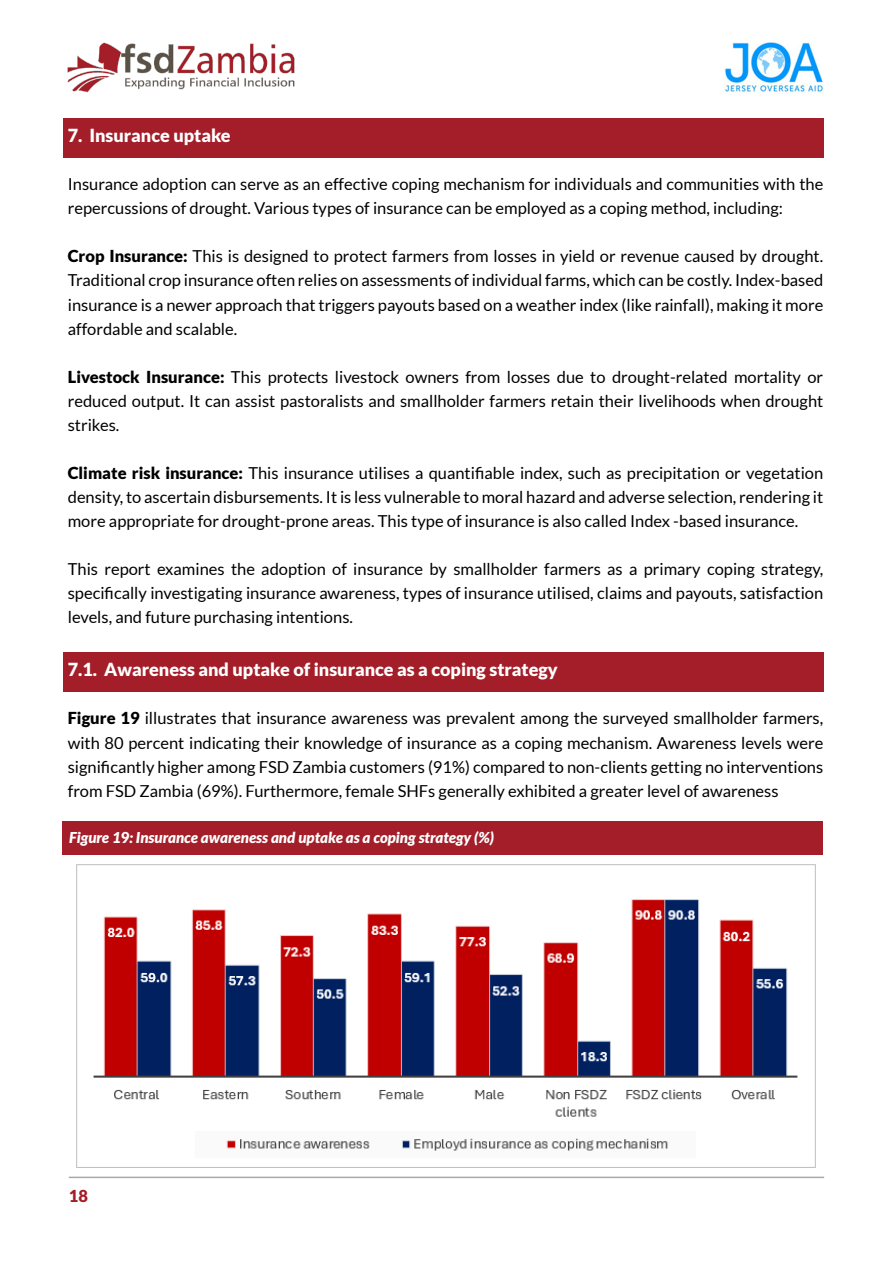
<style>
.page{position:relative;width:893px;height:1263px;background:#fff}
.page>*{position:absolute;margin:0;border:0;box-sizing:border-box;transform-origin:0 0}
.t1{font:900 18px "Lato";color:#fff}
.t2{font:16.5px/24px "Lato";color:#000;text-align:justify}
.t3{font:900 16.5px "Lato";color:#a41e29}
.t4{font:italic 900 15px "Lato";color:#fff}
.s1{font-weight:900}
.s2{font-style:normal}
</style>
<div class="page">
<hr style="left:69px;top:1176px;width:755px;height:2px;background:#a7a9ac">
<div style="left:63px;top:821px;width:760px;height:33px;background:#a41e29"></div>
<img style="left:67px;top:42px;width:228px;height:51px">
<img style="left:725px;top:42px;width:98px;height:50px">
<div style="left:64px;top:118px;width:760px;height:40px;background:#a41e29"></div>
<div style="left:64px;top:652px;width:760px;height:39px;background:#a41e29"></div>
<img style="left:76px;top:864px;width:740px;height:304px">
<p class="t1" style="left:68px;top:125px;width:164px">7. Insurance uptake</p>
<p class="t2" style="left:68px;top:172px;width:757px">Insurance adoption can serve as an effective coping mechanism for individuals and communities with the repercussions of drought. Various types of insurance can be employed as a coping method, including:</p>
<p class="t2" style="left:68px;top:244px;width:757px"><span class="s1">Crop Insurance:</span> This is designed to protect farmers from losses in yield or revenue caused by drought.<br>Traditional crop insurance often relies on assessments of individual farms, which can be costly. Index-based insurance is a newer approach that triggers payouts based on a weather index (like rainfall), making it more affordable and scalable.</p>
<p class="t2" style="left:68px;top:364px;width:757px"><span class="s1">Livestock Insurance:</span> This protects livestock owners from losses due to drought-related mortality or reduced output. It can assist pastoralists and smallholder farmers retain their livelihoods when drought strikes.</p>
<p class="t2" style="left:68px;top:460px;width:757px"><span class="s1">Climate risk insurance:</span> This insurance utilises a quantifiable index, such as precipitation or vegetation density, to ascertain disbursements. It is less vulnerable to moral hazard and adverse selection, rendering it more appropriate for drought-prone areas. This type of insurance is also called Index -based insurance.</p>
<p class="t2" style="left:68px;top:556px;width:757px">This report examines the adoption of insurance by smallholder farmers as a primary coping strategy, specifically investigating insurance awareness, types of insurance utilised, claims and payouts, satisfaction levels, and future purchasing intentions.</p>
<p class="t1" style="left:68px;top:659px;width:492px">7.1. Awareness and uptake of insurance as a coping strategy</p>
<p class="t2" style="left:68px;top:706px;width:757px"><span class="s1">Figure 19</span> illustrates that insurance awareness was prevalent among the surveyed smallholder farmers, with 80 percent indicating their knowledge of insurance as a coping mechanism. Awareness levels were significantly higher among FSD Zambia customers (91%) compared to non-clients getting no interventions from FSD Zambia (69%). Furthermore, female SHFs generally exhibited a greater level of awareness</p>
<p class="t4" style="left:69px;top:829px;width:426px">Figure 1<span class="s2">9</span>: Insurance awareness and uptake as a coping strategy (%)</p>
<p class="t3" style="left:69px;top:1187px;width:21px">18</p>
</div>
